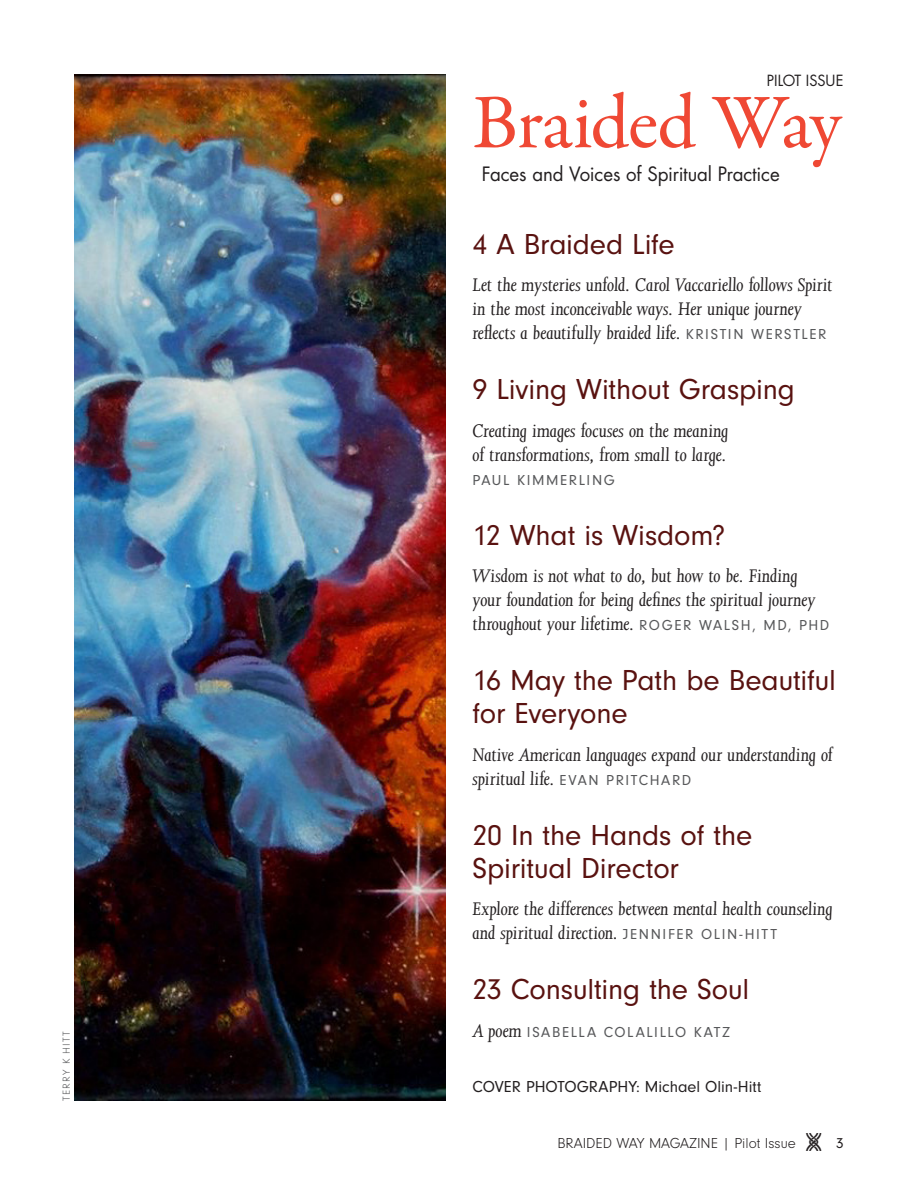
<style>
.page{position:relative;width:918px;height:1188px;background:#fff}
.page>*{position:absolute;margin:0;border:0;box-sizing:border-box;transform-origin:0 0}
.t1{font:77.7px "Garamond Premr Pro";letter-spacing:-.02em;color:#ef4834}
.TOC-page_number{font:30px/33px "Neuzeit Gro T";letter-spacing:-.005em;color:#591210}
.Head24-span{font:30px "Neuzeit Gro T";letter-spacing:-.01em;color:#591210}
.TOC-text{font:italic 21px/24px "Joanna";letter-spacing:-.005em;color:#231f20}
.t2{font:19.2px "Futura";letter-spacing:-.01em;color:#231f20}
.TOC-text-2{font:16.5px "Neuzeit Gro T";color:#231f20}
.TOC-text-3{font:15px "Neuzeit Gro T";letter-spacing:.11em;color:#57585a}
.t3{font:15px "Neuzeit Gro T Ligh";color:#231f20}
.t4{font:15px "Futura";letter-spacing:-.005em;color:#231f20}
.BYLINE{font:10.5px "Neuzeit Gro T Ligh";letter-spacing:.115em;color:#57585a}
.s1{font-family:"Neuzeit Gro T";font-style:normal;font-size:15px;color:#57585a}
.s2{font-family:"Joanna";font-style:italic;font-size:21px;color:#231f20}
.s3{font-family:"DS Celtic Border 1"}
.s4{font-family:"Neuzeit Gro T"}
</style>
<div class="page">
<img style="left:74px;top:74px;width:372px;height:1027px">
<p class="BYLINE" style="left:61px;top:1101px;width:71px;rotate:-90deg">TERRY K HITT</p>
<p class="t4" style="left:767px;top:71px;width:78px">PILOT ISSUE</p>
<p class="t1" style="left:472px;top:76px;width:371px">Braided Way</p>
<p class="t2" style="left:482px;top:162px;width:300px">Faces and Voices of Spiritual Practice</p>
<p class="Head24-span" style="left:472px;top:228px;width:204px">4 A Braided Life</p>
<p class="TOC-text" style="left:472px;top:273px;width:361px">Let the mysteries unfold. Carol Vaccariello follows Spirit in the most inconceivable ways. Her unique journey reflects a beautifully braided life. <span class="s1">KRISTIN WERSTLER</span></p>
<p class="TOC-page_number" style="left:472px;top:373px;width:324px">9 Living Without Grasping</p>
<p class="TOC-text" style="left:472px;top:418px;width:258px">Creating images focuses on the meaning of transformations, from small to large.</p>
<p class="TOC-text-3" style="left:472px;top:472px;width:144px">PAUL KIMMERLING</p>
<p class="TOC-page_number" style="left:472px;top:519px;width:254px">12 What is Wisdom?</p>
<p class="TOC-text" style="left:472px;top:564px;width:358px">Wisdom is not what to do, but how to be. Finding your foundation for being defines the spiritual journey throughout your lifetime. <span class="s1">ROGER WALSH, MD, PHD</span></p>
<p class="TOC-page_number" style="left:472px;top:664px;width:365px">16 May the Path be Beautiful for Everyone</p>
<p class="TOC-text" style="left:472px;top:742px;width:362px">Native American languages expand our understanding of spiritual life. <span class="s1">EVAN PRITCHARD</span></p>
<p class="TOC-page_number" style="left:472px;top:819px;width:281px">20 In the Hands of the<br>Spiritual Director</p>
<p class="TOC-text" style="left:472px;top:897px;width:362px">Explore the differences between mental health counseling and spiritual direction. <span class="s1">JENNIFER OLIN-HITT</span></p>
<p class="TOC-page_number" style="left:473px;top:973px;width:278px">23 Consulting the Soul</p>
<p class="TOC-text-3" style="left:473px;top:1024px;width:259px"><span class="s2">A poem</span> ISABELLA COLALILLO KATZ</p>
<p class="TOC-text-2" style="left:473px;top:1078px;width:290px">COVER PHOTOGRAPHY: Michael Olin-Hitt</p>
<p class="t3" style="left:558px;top:1135px;width:288px">BRAIDED WAY MAGAZINE | Pilot Issue <span class="s3">w</span> <span class="s4">3</span></p>
</div>
